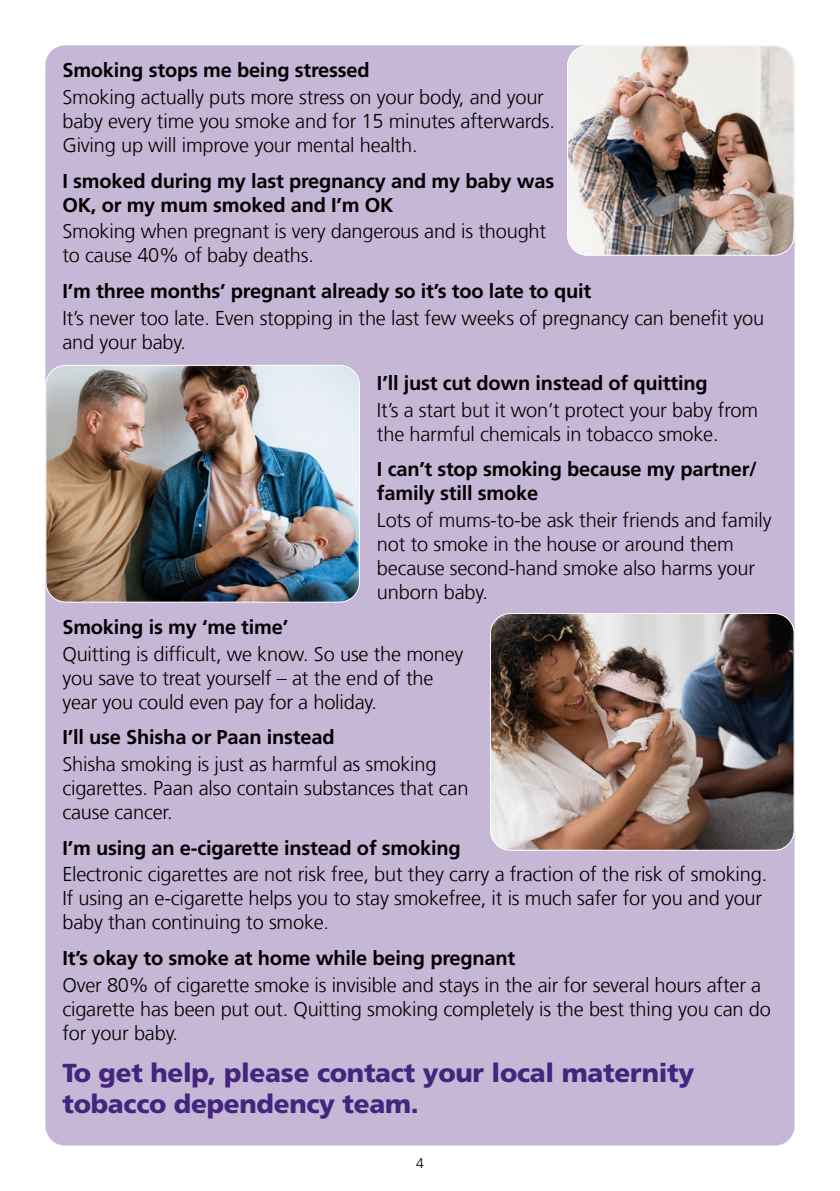
<style>
.page{position:relative;width:840px;height:1191px;background:#fff}
.page>*{position:absolute;margin:0;border:0;box-sizing:border-box;transform-origin:0 0}
.t1{font:900 26px/31.2px "Frutiger LT Com";letter-spacing:-.01em;color:#44257d}
.t2{font:300 20px/24px "Frutiger LT Com";letter-spacing:-.01em;color:#000}
.t3{font:700 20px/24px "Frutiger LT Com";letter-spacing:-.01em;color:#000}
.t4{font:300 14px "Frutiger LT Com";color:#000}
</style>
<div class="page">
<div style="left:45px;top:45px;width:749px;height:1100px;background:#c7b7d6;border-radius:20px"></div>
<img style="left:568px;top:47px;width:225px;height:207px">
<div style="left:566px;top:45px;width:228px;height:211px;border:1px solid #fff;border-radius:20px"></div>
<img style="left:47px;top:365px;width:312px;height:237px">
<div style="left:45px;top:365px;width:315px;height:237px;border:1px solid #fff;border-radius:20px"></div>
<img style="left:491px;top:613px;width:302px;height:237px">
<div style="left:489px;top:613px;width:305px;height:237px;border:1px solid #fff;border-radius:20px"></div>
<p class="t3" style="left:62px;top:59px;width:308px">Smoking stops me being stressed</p>
<p class="t2" style="left:62px;top:85px;width:494px">Smoking actually puts more stress on your body, and your baby every time you smoke and for 15 minutes afterwards.<br>Giving up will improve your mental health.</p>
<p class="t3" style="left:62px;top:169px;width:493px">I smoked during my last pregnancy and my baby was<br>OK, or my mum smoked and I’m OK</p>
<p class="t2" style="left:62px;top:220px;width:485px">Smoking when pregnant is very dangerous and is thought to cause 40% of baby deaths.</p>
<p class="t3" style="left:62px;top:279px;width:530px">I’m three months’ pregnant already so it’s too late to quit</p>
<p class="t2" style="left:62px;top:306px;width:702px">It’s never too late. Even stopping in the last few weeks of pregnancy can benefit you and your baby.</p>
<p class="t3" style="left:377px;top:371px;width:332px">I’ll just cut down instead of quitting</p>
<p class="t2" style="left:377px;top:398px;width:382px">It’s a start but it won’t protect your baby from the harmful chemicals in tobacco smoke.</p>
<p class="t3" style="left:377px;top:457px;width:381px">I can’t stop smoking because my partner/ family still smoke</p>
<p class="t2" style="left:377px;top:508px;width:396px">Lots of mums-to-be ask their friends and family not to smoke in the house or around them because second-hand smoke also harms your unborn baby.</p>
<p class="t3" style="left:62px;top:615px;width:227px">Smoking is my ‘me time’</p>
<p class="t2" style="left:62px;top:642px;width:402px">Quitting is difficult, we know. So use the money you save to treat yourself – at the end of the year you could even pay for a holiday.</p>
<p class="t3" style="left:62px;top:725px;width:273px">I’ll use Shisha or Paan instead</p>
<p class="t2" style="left:62px;top:752px;width:407px">Shisha smoking is just as harmful as smoking cigarettes. Paan also contain substances that can cause cancer.</p>
<p class="t3" style="left:62px;top:835px;width:399px">I’m using an e-cigarette instead of smoking</p>
<p class="t2" style="left:62px;top:862px;width:706px">Electronic cigarettes are not risk free, but they carry a fraction of the risk of smoking.<br>If using an e-cigarette helps you to stay smokefree, it is much safer for you and your baby than continuing to smoke.</p>
<p class="t3" style="left:62px;top:946px;width:454px">It’s okay to smoke at home while being pregnant</p>
<p class="t2" style="left:62px;top:973px;width:709px">Over 80% of cigarette smoke is invisible and stays in the air for several hours after a cigarette has been put out. Quitting smoking completely is the best thing you can do for your baby.</p>
<h1 class="t1" style="left:62px;top:1057px;width:633px">To get help, please contact your local maternity tobacco dependency team.</h1>
<p class="t4" style="left:416px;top:1155px;width:9px">4</p>
</div>
